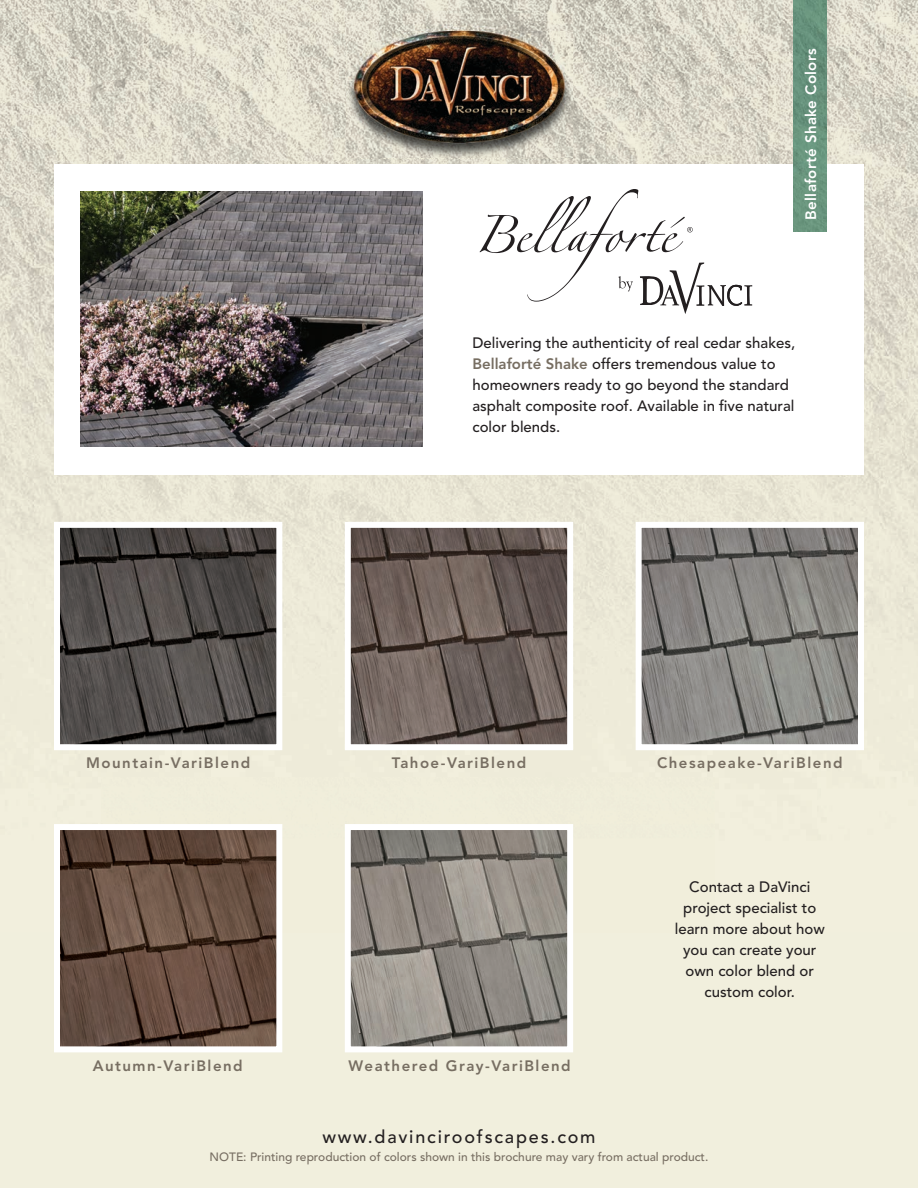
<style>
.page{position:relative;width:918px;height:1188px;background:#f1efdd}
.page>*{position:absolute;margin:0;border:0;box-sizing:border-box;transform-origin:0 0}
.t1{font:500 18px "Avenir LT Std";letter-spacing:.1em;color:#231f20}
.t2{font:500 15px/21px "Avenir LT Std";color:#231f20}
.t3{font:800 15px "Avenir LT Std";letter-spacing:.1em;color:#776e62}
.t4{font:800 15px "Avenir LT Std";letter-spacing:.02em;color:#fff}
.t5{font:500 12px "Avenir LT Std";color:#776e62}
.s1{font-weight:800;color:#776e62}
</style>
<div class="page">
<img style="left:0;top:0;width:356px;height:207px">
<img style="left:356px;top:0;width:562px;height:51px">
<img style="left:561px;top:51px;width:357px;height:156px">
<img style="left:356px;top:159px;width:205px;height:5px">
<img style="left:0;top:207px;width:101px;height:454px">
<img style="left:816px;top:207px;width:102px;height:435px">
<img style="left:101px;top:474px;width:715px;height:200px">
<div style="left:54px;top:164px;width:810px;height:310px;background:#fff"></div>
<img style="left:81px;top:192px;width:341px;height:255px">
<img style="left:346px;top:14px;width:227px;height:145px">
<img style="left:347px;top:31px;width:225px;height:127px">
<img style="left:794px;top:0;width:33px;height:231px">
<svg style="left:480px;top:189px;width:272px;height:125px"></svg>
<img style="left:61px;top:529px;width:214px;height:214px">
<div style="left:54px;top:522px;width:228px;height:228px;border:6px solid #fff"></div>
<img style="left:352px;top:529px;width:214px;height:214px">
<div style="left:345px;top:522px;width:228px;height:228px;border:6px solid #fff"></div>
<img style="left:61px;top:831px;width:214px;height:214px">
<div style="left:54px;top:824px;width:228px;height:228px;border:6px solid #fff"></div>
<img style="left:352px;top:831px;width:214px;height:214px">
<div style="left:345px;top:824px;width:228px;height:228px;border:6px solid #fff"></div>
<img style="left:643px;top:529px;width:214px;height:214px">
<div style="left:636px;top:522px;width:228px;height:228px;border:6px solid #fff"></div>
<p class="t4" style="left:802px;top:220px;width:173px;rotate:-90deg">Bellaforté Shake Colors</p>
<p class="t2" style="left:472px;top:333px;width:324px">Delivering the authenticity of real cedar shakes, <span class="s1">Bellaforté Shake</span> offers tremendous value to homeowners ready to go beyond the standard asphalt composite roof. Available in five natural color blends.</p>
<p class="t3" style="left:86px;top:754px;width:166px">Mountain-VariBlend</p>
<p class="t3" style="left:392px;top:754px;width:136px">Tahoe-VariBlend</p>
<p class="t3" style="left:93px;top:1057px;width:152px">Autumn-VariBlend</p>
<p class="t3" style="left:349px;top:1057px;width:224px">Weathered Gray-VariBlend</p>
<p class="t1" style="left:322px;top:1127px;width:275px">www.davinciroofscapes.com</p>
<p class="t3" style="left:657px;top:754px;width:187px">Chesapeake-VariBlend</p>
<p class="t2" style="left:675px;top:877px;width:151px;text-align:center">Contact a DaVinci project specialist to learn more about how you can create your own color blend or custom color.</p>
<p class="t5" style="left:210px;top:1150px;width:500px">NOTE: Printing reproduction of colors shown in this brochure may vary from actual product.</p>
</div>
